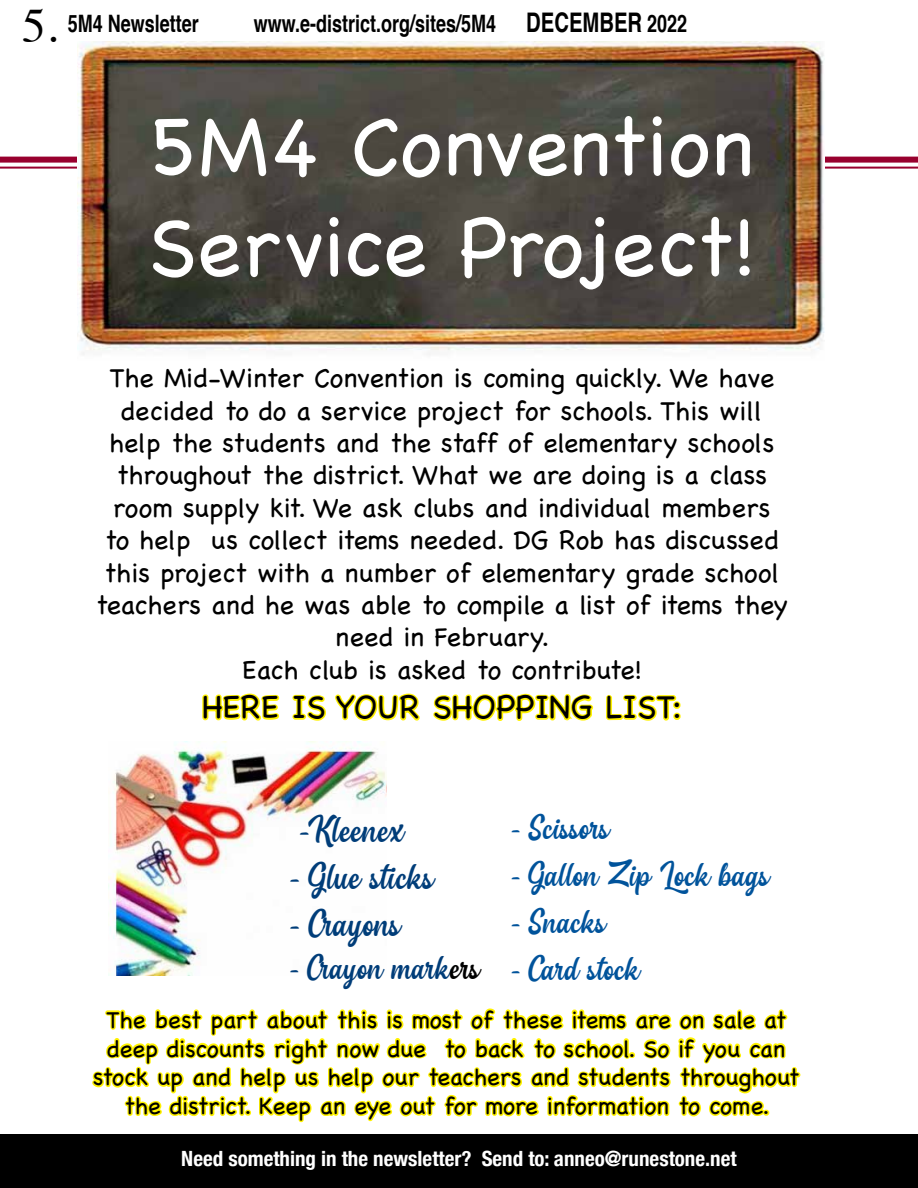
<style>
.page{position:relative;width:918px;height:1188px;background:#fff}
.page>*{position:absolute;margin:0;border:0;box-sizing:border-box;transform-origin:0 0}
.t1{font:84px/100.8px "Chalkboard";color:#fff}
.t2{font:48px "Times";color:#000}
.t3{font:39px "Catalunyademo";color:#003d79}
.t4{font:36px "Catalunyademo";color:#00539b}
.t5{font:36px "Catalunyademo";color:#003d79}
.t6{font:33px "Chalkboard";color:#000}
.t7{font:27px/32.4px "Chalkboard";color:#000;text-align:center}
.t8{font:24px/28.8px "Chalkboard";color:#000;text-align:center}
.t9{font:700 24px "Helvetica";color:#000;scale:.75 1}
.t10{font:700 condensed 21px "Helvetica Neue";color:#fff}
.s1{font-size:27px}
.s2{color:#000}
</style>
<div class="page">
<div style="left:0;top:157px;width:918px;height:6px;background:#98002e"></div>
<hr style="left:0;top:167px;width:918px;height:2px;background:#98002e">
<div style="left:1px;top:1135px;width:916px;height:52px;background:#000"></div>
<div style="left:0;top:1134px;width:918px;height:54px;border:2px solid #000"></div>
<img style="left:109px;top:742px;width:277px;height:233px">
<svg style="left:92px;top:1008px;width:709px;height:115px"></svg>
<svg style="left:202px;top:693px;width:78px;height:28px"></svg>
<svg style="left:292px;top:693px;width:128px;height:28px"></svg>
<svg style="left:433px;top:693px;width:161px;height:28px"></svg>
<svg style="left:606px;top:694px;width:75px;height:27px"></svg>
<img style="left:78px;top:41px;width:746px;height:314px">
<h2 class="t2" style="left:22px;top:-19px;width:37px">5.</h2>
<p class="t9" style="left:68px;top:5px;width:176px">5M4 Newsletter</p>
<p class="t9" style="left:254px;top:5px;width:579px">www.e-district.org/sites/5M4 <span class="s1">DECEMBER</span> 2022</p>
<h1 class="t1" style="left:147px;top:95px;width:609px">5M4 Convention<br>Service Project!</h1>
<p class="t7" style="left:96px;top:362px;width:694px">The Mid-Winter Convention is coming quickly. We have decided to do a service project for schools. This will help the students and the staff of elementary schools throughout the district. What we are doing is a class room supply kit. We ask clubs and individual members<br>to help us collect items needed. DG Rob has discussed this project with a number of elementary grade school teachers and he was able to compile a list of items they need in February.<br>Each club is asked to contribute!</p>
<p class="t6" style="left:202px;top:688px;width:481px">HERE IS YOUR SHOPPING LIST:</p>
<h3 class="t3" style="left:300px;top:813px;width:106px">-Kleenex</h3>
<h3 class="t3" style="left:290px;top:860px;width:146px">- Glue sticks</h3>
<h3 class="t3" style="left:290px;top:907px;width:113px">- Crayons</h3>
<h3 class="t5" style="left:290px;top:953px;width:192px">- Crayon mark<span class="s2">ers</span></h3>
<h3 class="t4" style="left:512px;top:813px;width:100px">- Scissors</h3>
<h3 class="t4" style="left:512px;top:859px;width:260px">- Gallon Zip Lock bags</h3>
<h3 class="t4" style="left:512px;top:906px;width:97px">- Snacks</h3>
<h3 class="t4" style="left:512px;top:953px;width:131px">- Card stock</h3>
<p class="t8" style="left:93px;top:1005px;width:708px">The best part about this is most of these items are on sale at deep discounts right now due to back to school. So if you can stock up and help us help our teachers and students throughout the district. Keep an eye out for more information to come.</p>
<p class="t10" style="left:181px;top:1142px;width:557px">Need something in the newsletter? Send to: anneo@runestone.net</p>
</div>
